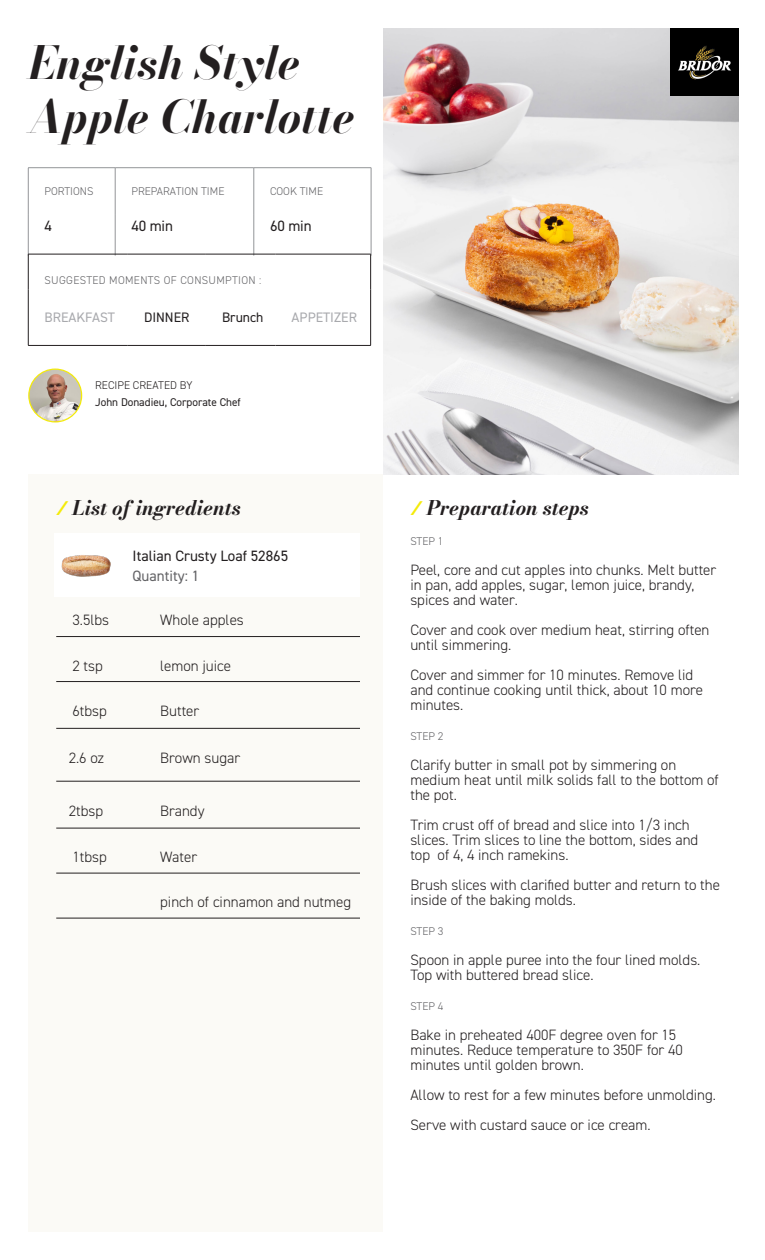
<style>
.page{position:relative;width:765px;height:1260px;background:#fff}
.page>*{position:absolute;margin:0;border:0;box-sizing:border-box;transform-origin:0 0}
.t1{font:italic 45px "Bodoni Moda";color:#231f20}
.t2{font:italic 20px "Bodoni Moda";color:#231f20}
.t3{font:300 15px/15px "DIN2014";color:#231f20}
.t4{font:15px "DIN2014";color:#231f20}
.t5{font:15px "DIN2014";color:#636366}
.t6{font:13.75px "DIN2014";color:#a8a9ad}
.t7{font:13.75px "DIN2014";color:#231f20}
.t8{font:300 11.25px "DIN2014";color:#636366}
.t9{font:300 11.25px "DIN2014";letter-spacing:.03em;color:#636366}
.t10{font:11.25px "DIN2014";color:#231f20}
.t11{font:300 11.25px "DIN2014";color:#231f20}
.s1{font-family:"DIN2014";font-weight:700;font-style:normal;color:#f4eb0a}
</style>
<div class="page">
<hr style="left:28px;top:167px;width:87px;height:1px;background:#939598">
<hr style="left:28px;top:168px;width:1px;height:46px;background:#939598">
<hr style="left:115px;top:167px;width:139px;height:1px;background:#939598">
<hr style="left:115px;top:168px;width:1px;height:46px;background:#939598">
<hr style="left:254px;top:167px;width:117px;height:1px;background:#939598">
<hr style="left:254px;top:168px;width:1px;height:46px;background:#939598">
<hr style="left:371px;top:168px;width:1px;height:46px;background:#939598">
<hr style="left:28px;top:214px;width:1px;height:42px;background:#939598">
<hr style="left:115px;top:214px;width:1px;height:42px;background:#939598">
<hr style="left:254px;top:214px;width:1px;height:42px;background:#939598">
<hr style="left:371px;top:214px;width:1px;height:42px;background:#939598">
<hr style="left:28px;top:254px;width:100px;height:1px;background:#231f20">
<hr style="left:28px;top:254px;width:1px;height:35px;background:#231f20">
<hr style="left:128px;top:254px;width:78px;height:1px;background:#231f20">
<hr style="left:206px;top:254px;width:69px;height:1px;background:#231f20">
<hr style="left:275px;top:254px;width:96px;height:1px;background:#231f20">
<hr style="left:370px;top:254px;width:1px;height:35px;background:#231f20">
<hr style="left:28px;top:289px;width:1px;height:56px;background:#231f20">
<hr style="left:370px;top:289px;width:1px;height:56px;background:#231f20">
<hr style="left:28px;top:345px;width:100px;height:1px;background:#231f20">
<hr style="left:128px;top:345px;width:78px;height:1px;background:#231f20">
<hr style="left:206px;top:345px;width:69px;height:1px;background:#231f20">
<hr style="left:275px;top:345px;width:96px;height:1px;background:#231f20">
<img style="left:29px;top:369px;width:53px;height:53px;border-radius:26px">
<div style="left:28px;top:369px;width:54px;height:54px;border:1px solid #f4eb0a;border-radius:50%"></div>
<div style="left:28px;top:475px;width:354px;height:757px;background:#fbfaf6"></div>
<hr style="left:56px;top:636px;width:88px;height:1px;background:#231f20">
<hr style="left:144px;top:636px;width:216px;height:1px;background:#231f20">
<hr style="left:56px;top:681px;width:88px;height:1px;background:#231f20">
<hr style="left:144px;top:681px;width:216px;height:1px;background:#231f20">
<hr style="left:56px;top:728px;width:88px;height:1px;background:#231f20">
<hr style="left:144px;top:728px;width:216px;height:1px;background:#231f20">
<hr style="left:56px;top:781px;width:88px;height:1px;background:#231f20">
<hr style="left:144px;top:781px;width:216px;height:1px;background:#231f20">
<hr style="left:56px;top:828px;width:88px;height:1px;background:#231f20">
<hr style="left:144px;top:828px;width:216px;height:1px;background:#231f20">
<hr style="left:56px;top:873px;width:88px;height:1px;background:#231f20">
<hr style="left:144px;top:873px;width:216px;height:1px;background:#231f20">
<hr style="left:56px;top:918px;width:88px;height:1px;background:#231f20">
<hr style="left:144px;top:918px;width:216px;height:1px;background:#231f20">
<div style="left:54px;top:533px;width:306px;height:64px;background:#fff"></div>
<img style="left:384px;top:28px;width:354px;height:447px">
<img style="left:671px;top:28px;width:67px;height:68px">
<img style="left:61px;top:555px;width:50px;height:22px">
<p class="t1" style="left:29px;top:32px;width:273px">English Style</p>
<p class="t1" style="left:29px;top:86px;width:328px">Apple Charlotte</p>
<p class="t8" style="left:45px;top:184px;width:51px">PORTIONS</p>
<p class="t8" style="left:131px;top:184px;width:95px">PREPARATION TIME</p>
<p class="t8" style="left:270px;top:184px;width:55px">COOK TIME</p>
<p class="t4" style="left:45px;top:216px;width:9px">4</p>
<p class="t4" style="left:131px;top:216px;width:43px">40 min</p>
<p class="t4" style="left:270px;top:216px;width:43px">60 min</p>
<p class="t9" style="left:45px;top:274px;width:218px">SUGGESTED MOMENTS OF CONSUMPTION :</p>
<p class="t6" style="left:45px;top:308px;width:72px">BREAKFAST</p>
<p class="t7" style="left:144px;top:308px;width:47px">DINNER</p>
<p class="t7" style="left:222px;top:308px;width:43px">Brunch</p>
<p class="t6" style="left:292px;top:308px;width:67px">APPETIZER</p>
<p class="t11" style="left:95px;top:378px;width:99px">RECIPE CREATED BY</p>
<p class="t10" style="left:95px;top:395px;width:147px">John Donadieu, Corporate Chef</p>
<p class="t2" style="left:56px;top:494px;width:186px"><span class="s1">⁄</span> List of ingredients</p>
<p class="t4" style="left:133px;top:546px;width:157px">Italian Crusty Loaf 52865</p>
<p class="t5" style="left:133px;top:566px;width:68px">Quantity: 1</p>
<p class="t3" style="left:72px;top:613px;width:38px">3.5lbs</p>
<p class="t3" style="left:160px;top:612px;width:85px">Whole apples</p>
<p class="t3" style="left:72px;top:659px;width:32px">2 tsp</p>
<p class="t3" style="left:160px;top:659px;width:72px">lemon juice</p>
<p class="t3" style="left:72px;top:704px;width:36px">6tbsp</p>
<p class="t3" style="left:160px;top:704px;width:41px">Butter</p>
<p class="t3" style="left:69px;top:750px;width:37px">2.6 oz</p>
<p class="t3" style="left:160px;top:750px;width:81px">Brown sugar</p>
<p class="t3" style="left:69px;top:803px;width:36px">2tbsp</p>
<p class="t3" style="left:160px;top:803px;width:46px">Brandy</p>
<p class="t3" style="left:72px;top:849px;width:36px">1tbsp</p>
<p class="t3" style="left:160px;top:849px;width:38px">Water</p>
<p class="t3" style="left:160px;top:894px;width:192px">pinch of cinnamon and nutmeg</p>
<p class="t2" style="left:410px;top:494px;width:180px"><span class="s1">⁄</span> Preparation steps</p>
<p class="t8" style="left:410px;top:534px;width:34px">STEP 1</p>
<p class="t3" style="left:410px;top:563px;width:307px">Peel, core and cut apples into chunks. Melt butter in pan, add apples, sugar, lemon juice, brandy, spices and water.</p>
<p class="t3" style="left:410px;top:623px;width:301px">Cover and cook over medium heat, stirring often until simmering.</p>
<p class="t3" style="left:410px;top:668px;width:294px">Cover and simmer for 10 minutes. Remove lid and continue cooking until thick, about 10 more minutes.</p>
<p class="t8" style="left:410px;top:729px;width:34px">STEP 2</p>
<p class="t3" style="left:410px;top:758px;width:310px">Clarify butter in small pot by simmering on medium heat until milk solids fall to the bottom of the pot.</p>
<p class="t3" style="left:410px;top:818px;width:289px">Trim crust off of bread and slice into 1/3 inch slices. Trim slices to line the bottom, sides and top of 4, 4 inch ramekins.</p>
<p class="t3" style="left:410px;top:878px;width:311px">Brush slices with clarified butter and return to the inside of the baking molds.</p>
<p class="t8" style="left:410px;top:924px;width:34px">STEP 3</p>
<p class="t3" style="left:410px;top:953px;width:292px">Spoon in apple puree into the four lined molds.<br>Top with buttered bread slice.</p>
<p class="t8" style="left:410px;top:999px;width:34px">STEP 4</p>
<p class="t3" style="left:410px;top:1028px;width:274px">Bake in preheated 400F degree oven for 15 minutes. Reduce temperature to 350F for 40 minutes until golden brown.</p>
<p class="t3" style="left:410px;top:1088px;width:307px">Allow to rest for a few minutes before unmolding.</p>
<p class="t3" style="left:410px;top:1118px;width:242px">Serve with custard sauce or ice cream.</p>
</div>
